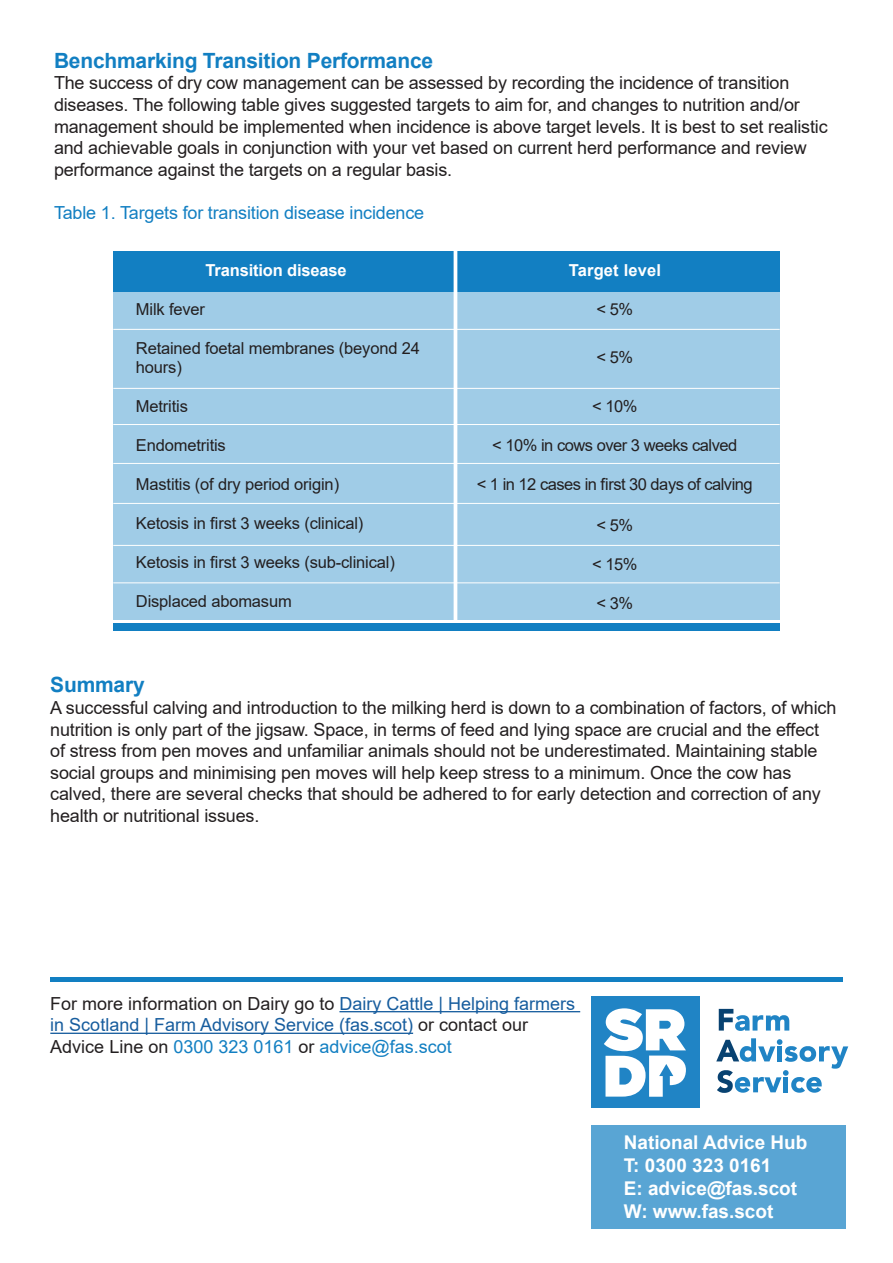
<style>
.page{position:relative;width:893px;height:1263px;background:#fff}
.page>*{position:absolute;margin:0;border:0;box-sizing:border-box;transform-origin:0 0}
.t1{font:700 21px "Arial";letter-spacing:-.01em;color:#127fc2}
.t2{font:700 18.9px/22.8px "Arial";color:#fff}
.t3{font:18px/21.6px "Arial";letter-spacing:-.01em;color:#231f20}
.t4{font:18px/21.6px "Arial";color:#175d9e}
.t5{font:18px "Arial";letter-spacing:-.01em;color:#127fc2}
.t6{font:16.5px/19.5px "Arial";letter-spacing:-.01em;color:#231f20}
.t7{font:16.5px "Arial";letter-spacing:-.03em;color:#231f20}
.t8{font:700 16.5px "Arial";letter-spacing:-.01em;color:#fff}
.t9{font:700 16.5px "Arial";letter-spacing:.01em;color:#fff}
.s1{color:#231f20}
</style>
<div class="page">
<div style="left:113px;top:251px;width:667px;height:42px;background:#127fc2"></div>
<div style="left:113px;top:293px;width:667px;height:327px;background:#a0cce7"></div>
<hr style="left:454px;top:248px;width:3px;height:377px;background:#fff">
<div style="left:113px;top:623px;width:667px;height:7px;background:#127fc2"></div>
<hr style="left:113px;top:388px;width:667px;height:1px;background:#fff">
<hr style="left:113px;top:424px;width:667px;height:1px;background:#fff">
<hr style="left:113px;top:329px;width:667px;height:1px;background:#fff">
<hr style="left:113px;top:463px;width:667px;height:1px;background:#fff">
<hr style="left:113px;top:503px;width:667px;height:1px;background:#fff">
<hr style="left:113px;top:545px;width:667px;height:1px;background:#fff">
<hr style="left:113px;top:582px;width:667px;height:1px;background:#fff">
<div style="left:592px;top:1125px;width:254px;height:104px;background:#59a5d4"></div>
<div style="left:592px;top:997px;width:108px;height:111px;background:#2084c5"></div>
<svg style="left:719px;top:1009px;width:70px;height:22px"></svg>
<svg style="left:716px;top:1038px;width:132px;height:55px"></svg>
<svg style="left:604px;top:1008px;width:82px;height:89px"></svg>
<hr style="left:339px;top:1011px;width:241px;height:1px;background:#175d9e">
<hr style="left:50px;top:1033px;width:363px;height:1px;background:#175d9e">
<hr style="left:50px;top:977px;width:793px;height:4px;background:#127fc2">
<p class="t1" style="left:54px;top:46px;width:381px">Benchmarking Transition Performance</p>
<p class="t3" style="left:54px;top:72px;width:775px">The success of dry cow management can be assessed by recording the incidence of transition diseases. The following table gives suggested targets to aim for, and changes to nutrition and/or management should be implemented when incidence is above target levels. It is best to set realistic and achievable goals in conjunction with your vet based on current herd performance and review performance against the targets on a regular basis.</p>
<p class="t5" style="left:54px;top:201px;width:372px">Table 1. Targets for transition disease incidence</p>
<p class="t8" style="left:206px;top:258px;width:143px">Transition disease</p>
<p class="t9" style="left:569px;top:258px;width:94px">Target level</p>
<p class="t6" style="left:596px;top:299px;width:38px">&lt; 5%</p>
<p class="t6" style="left:596px;top:347px;width:38px">&lt; 5%</p>
<p class="t6" style="left:592px;top:397px;width:47px">&lt; 10%</p>
<p class="t7" style="left:492px;top:434px;width:247px">&lt; 10% in cows over 3 weeks calved</p>
<p class="t7" style="left:477px;top:473px;width:277px">&lt; 1 in 12 cases in first 30 days of calving</p>
<p class="t6" style="left:596px;top:515px;width:38px">&lt; 5%</p>
<p class="t6" style="left:592px;top:554px;width:47px">&lt; 15%</p>
<p class="t6" style="left:596px;top:593px;width:38px">&lt; 3%</p>
<p class="t6" style="left:136px;top:299px;width:71px">Milk fever</p>
<p class="t6" style="left:136px;top:338px;width:286px">Retained foetal membranes (beyond 24 hours)</p>
<p class="t6" style="left:136px;top:397px;width:54px">Metritis</p>
<p class="t6" style="left:136px;top:436px;width:91px">Endometritis</p>
<p class="t6" style="left:136px;top:475px;width:205px">Mastitis (of dry period origin)</p>
<p class="t6" style="left:136px;top:514px;width:229px">Ketosis in first 3 weeks (clinical)</p>
<p class="t6" style="left:136px;top:553px;width:260px">Ketosis in first 3 weeks (sub-clinical)</p>
<p class="t6" style="left:136px;top:592px;width:157px">Displaced abomasum</p>
<p class="t1" style="left:50px;top:670px;width:96px">Summary</p>
<p class="t3" style="left:50px;top:697px;width:788px">A successful calving and introduction to the milking herd is down to a combination of factors, of which nutrition is only part of the jigsaw. Space, in terms of feed and lying space are crucial and the effect of stress from pen moves and unfamiliar animals should not be underestimated. Maintaining stable social groups and minimising pen moves will help keep stress to a minimum. Once the cow has calved, there are several checks that should be adhered to for early detection and correction of any health or nutritional issues.</p>
<p class="t4" style="left:50px;top:992px;width:526px"><span class="s1">For more information on Dairy go to</span> Dairy Cattle | Helping farmers in Scotland | Farm Advisory Service (fas.scot) <span class="s1">or contact our</span></p>
<p class="t5" style="left:50px;top:1034px;width:403px"><span class="s1">Advice Line on</span> 0300 323 0161 <span class="s1">or</span> advice@fas.scot</p>
<p class="t2" style="left:624px;top:1131px;width:185px">National Advice Hub<br>T: 0300 323 0161<br>E: advice@fas.scot<br>W: www.fas.scot</p>
</div>
